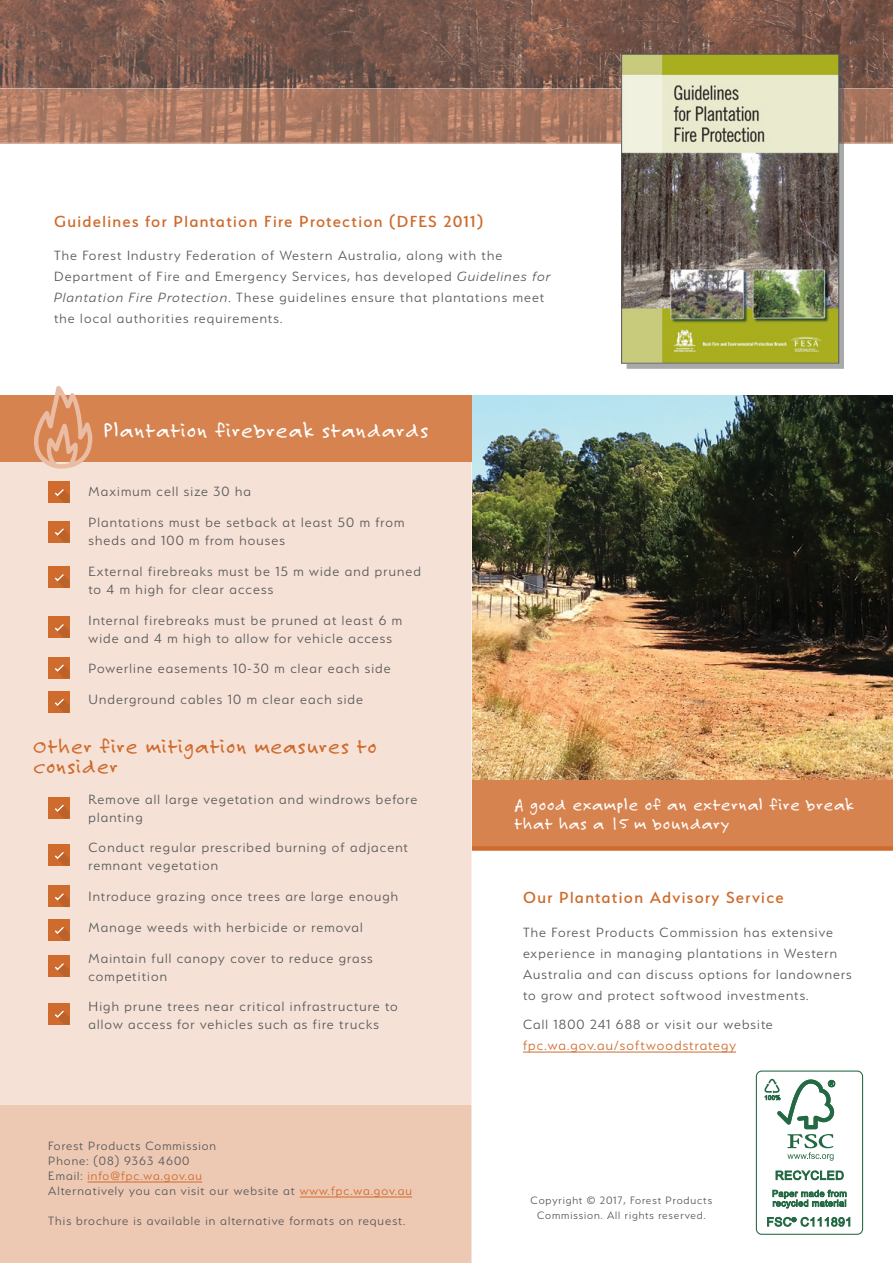
<style>
.page{position:relative;width:893px;height:1263px;background:#fff}
.page>*{position:absolute;margin:0;border:0;box-sizing:border-box;transform-origin:0 0}
.t1{font:22.5px/19.5px "Felt Tip Roman";letter-spacing:.05em;color:#ce6b2d}
.t2{font:22.5px "Felt Tip Roman";letter-spacing:.05em;color:#fff}
.t3{font:500 18px "Serenity";letter-spacing:.075em;color:#ce6b2d}
.t4{font:18px/19.5px "Felt Tip Roman";letter-spacing:.05em;color:#fff}
.t5{font:300 15px/30.8px "Serenity";letter-spacing:.075em;color:#58595b}
.t6{font:300 15px "Serenity";letter-spacing:.075em;color:#ce6b2d}
.t7{font:300 13.5px/15px "Serenity";letter-spacing:.075em;color:#58595b}
.t8{font:300 12px/15px "Serenity";letter-spacing:.075em;color:#58595b;text-align:center}
.s1{font-style:italic}
.s2{color:#ce6b2d}
</style>
<div class="page">
<div style="left:0;top:462px;width:472px;height:642px;background:#f5e1d5"></div>
<svg style="left:0;top:0;width:893px;height:88px;background:#7b594d"></svg>
<div style="left:0;top:1104px;width:472px;height:159px;background:#edc8b3"></div>
<div style="left:0;top:395px;width:509px;height:67px;background:#d78350"></div>
<svg style="left:33px;top:386px;width:59px;height:83px"></svg>
<hr style="left:523px;top:1052px;width:213px;height:1px;background:#ce6b2d">
<div style="left:48px;top:482px;width:22px;height:21px;background:#ce6b2d"></div>
<svg style="left:54px;top:489px;width:15px;height:14px"></svg>
<div style="left:48px;top:521px;width:22px;height:21px;background:#ce6b2d"></div>
<svg style="left:55px;top:528px;width:14px;height:14px"></svg>
<div style="left:48px;top:567px;width:22px;height:21px;background:#ce6b2d"></div>
<svg style="left:54px;top:574px;width:15px;height:14px"></svg>
<div style="left:48px;top:617px;width:22px;height:21px;background:#ce6b2d"></div>
<svg style="left:54px;top:624px;width:15px;height:14px"></svg>
<div style="left:48px;top:657px;width:22px;height:21px;background:#ce6b2d"></div>
<svg style="left:55px;top:664px;width:14px;height:14px"></svg>
<div style="left:48px;top:797px;width:22px;height:21px;background:#ce6b2d"></div>
<svg style="left:55px;top:804px;width:14px;height:14px"></svg>
<div style="left:48px;top:844px;width:22px;height:22px;background:#ce6b2d"></div>
<svg style="left:54px;top:852px;width:15px;height:14px"></svg>
<div style="left:48px;top:886px;width:22px;height:21px;background:#ce6b2d"></div>
<svg style="left:54px;top:893px;width:15px;height:14px"></svg>
<div style="left:48px;top:919px;width:22px;height:22px;background:#ce6b2d"></div>
<svg style="left:54px;top:927px;width:15px;height:14px"></svg>
<div style="left:48px;top:956px;width:22px;height:21px;background:#ce6b2d"></div>
<svg style="left:54px;top:963px;width:15px;height:14px"></svg>
<div style="left:48px;top:1003px;width:22px;height:21px;background:#ce6b2d"></div>
<svg style="left:55px;top:1010px;width:14px;height:14px"></svg>
<div style="left:48px;top:691px;width:22px;height:21px;background:#ce6b2d"></div>
<svg style="left:54px;top:699px;width:15px;height:13px"></svg>
<img style="left:472px;top:395px;width:421px;height:385px">
<div style="left:472px;top:780px;width:421px;height:66px;background:#d78350"></div>
<svg style="left:0;top:88px;width:893px;height:56px;background:#ae7d67"></svg>
<div style="left:472px;top:846px;width:421px;height:5px;background:#ce6b2d"></div>
<div style="left:626px;top:59px;width:218px;height:310px;background:#58595b;opacity:.52"></div>
<img style="left:623px;top:56px;width:214px;height:305px">
<div style="left:621px;top:54px;width:218px;height:309px;border:1px solid #58595b"></div>
<div style="left:756px;top:1070px;width:107px;height:165px;border:1px solid #236943;border-radius:5px"></div>
<svg style="left:764px;top:1079px;width:71px;height:82px"></svg>
<svg style="left:775px;top:1170px;width:69px;height:10px"></svg>
<svg style="left:772px;top:1190px;width:75px;height:19px"></svg>
<svg style="left:767px;top:1217px;width:83px;height:10px"></svg>
<hr style="left:88px;top:1182px;width:114px;height:1px;background:#ce6b2d">
<hr style="left:300px;top:1197px;width:112px;height:1px;background:#ce6b2d">
<p class="t3" style="left:54px;top:211px;width:431px">Guidelines for Plantation Fire Protection (DFES 2011)</p>
<p class="t5" style="left:54px;top:245px;width:498px;line-height:21px">The Forest Industry Federation of Western Australia, along with the Department of Fire and Emergency Services, has developed <span class="s1">Guidelines for Plantation Fire Protection</span>. These guidelines ensure that plantations meet the local authorities requirements.</p>
<h1 class="t2" style="left:103px;top:415px;width:326px">Plantation firebreak standards</h1>
<p class="t5" style="left:89px;top:476px;width:317px">Maximum cell size 30 ha<br>Plantations must be setback at least 50 m from</p>
<p class="t5" style="left:89px;top:525px;width:334px">sheds and 100 m from houses<br>External firebreaks must be 15 m wide and pruned</p>
<p class="t5" style="left:89px;top:574px;width:315px">to 4 m high for clear access<br>Internal firebreaks must be pruned at least 6 m</p>
<p class="t5" style="left:89px;top:622px;width:305px;text-align:justify">wide and 4 m high to allow for vehicle access Powerline easements 10-30 m clear each side Underground cables 10 m clear each side</p>
<h1 class="t1" style="left:33px;top:737px;width:345px">Other fire mitigation measures to consider</h1>
<p class="t5" style="left:89px;top:790px;width:330px;line-height:18px">Remove all large vegetation and windrows before planting</p>
<p class="t5" style="left:89px;top:839px;width:321px;line-height:18px">Conduct regular prescribed burning of adjacent remnant vegetation</p>
<p class="t5" style="left:89px;top:881px;width:311px">Introduce grazing once trees are large enough<br>Manage weeds with herbicide or removal<br>Maintain full canopy cover to reduce grass</p>
<p class="t5" style="left:89px;top:960px;width:311px">competition<br>High prune trees near critical infrastructure to</p>
<p class="t5" style="left:89px;top:1009px;width:292px">allow access for vehicles such as fire trucks</p>
<p class="t7" style="left:48px;top:1138px;width:365px">Forest Products Commission<br>Phone: (08) 9363 4600<br>Email: <span class="s2">info@fpc.wa.gov.au<br></span>Alternatively you can visit our website at <span class="s2">www.fpc.wa.gov.au</span></p>
<p class="t7" style="left:48px;top:1213px;width:359px">This brochure is available in alternative formats on request.</p>
<p class="t4" style="left:514px;top:794px;width:341px">A good example of an external fire break that has a 15 m boundary</p>
<p class="t3" style="left:523px;top:887px;width:262px">Our Plantation Advisory Service</p>
<p class="t5" style="left:523px;top:921px;width:330px;line-height:21px">The Forest Products Commission has extensive experience in managing plantations in Western Australia and can discuss options for landowners to grow and protect softwood investments.</p>
<p class="t5" style="left:523px;top:1009px;width:251px">Call 1800 241 688 or visit our website</p>
<p class="t6" style="left:523px;top:1037px;width:215px">fpc.wa.gov.au/softwoodstrategy</p>
<p class="t8" style="left:531px;top:1193px;width:183px">Copyright © 2017, Forest Products<br>Commission. All rights reserved.</p>
</div>
